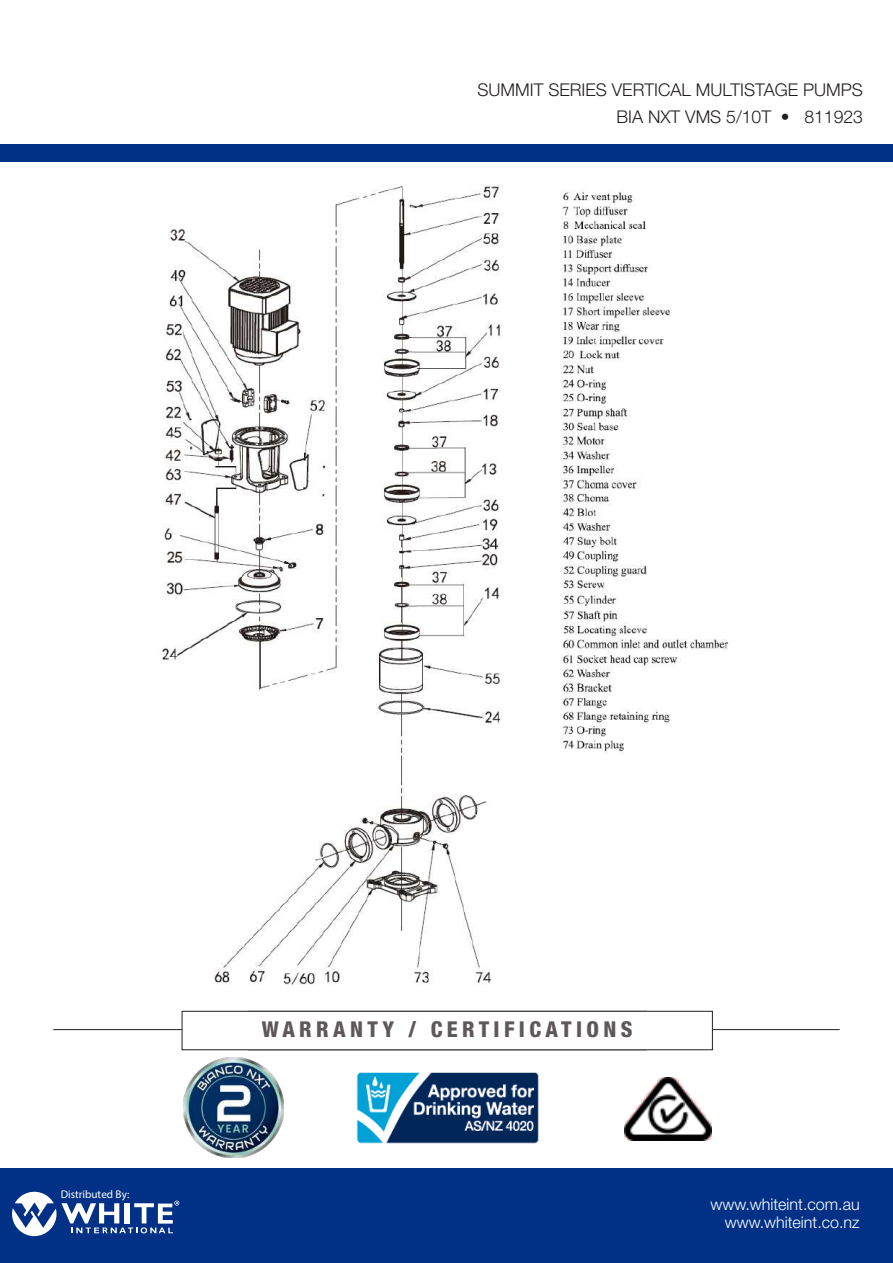
<style>
.page{position:relative;width:893px;height:1263px;background:#fff}
.page>*{position:absolute;margin:0;border:0;box-sizing:border-box;transform-origin:0 0}
.t1{font:800 condensed 21.9px "Helvetica Neue LT Std";letter-spacing:.2em;color:#5f585a}
.t2{font:italic 600 21.9px "Adobe Caslon Pro";letter-spacing:.215em;color:#5f585a}
.t3{font:300 17.55px/27.8px "Helvetica Neue LT Std";color:#231f20;text-align:right}
.t4{font:300 16.05px/17.5px "Helvetica Neue LT Std";color:#fff;text-align:right}
.t5{font:11.1px "Myriad Pro";color:#fff}
</style>
<div class="page">
<div style="left:0;top:145px;width:893px;height:17px;background:#003186"></div>
<div style="left:0;top:1168px;width:893px;height:95px;background:#003186"></div>
<svg style="left:12px;top:1192px;width:167px;height:44px"></svg>
<img style="left:184px;top:1058px;width:99px;height:99px">
<img style="left:624px;top:1077px;width:87px;height:64px">
<img style="left:356px;top:1072px;width:183px;height:72px">
<hr style="left:53px;top:1029px;width:787px;height:1px;background:#231f20">
<div style="left:182px;top:1011px;width:530px;height:39px;background:#fff"></div>
<div style="left:182px;top:1011px;width:531px;height:39px;border:1px solid #231f20"></div>
<img style="left:161px;top:184px;width:567px;height:801px">
<p class="t3" style="left:477px;top:75px;width:387px">SUMMIT SERIES VERTICAL MULTISTAGE PUMPS<br>BIA NXT VMS 5/10T • 811923</p>
<p class="t5" style="left:61px;top:1188px;width:70px">Distributed By:</p>
<p class="t1" style="left:262px;top:1016px;width:372px">WARRANTY / CERTIFICATIONS</p>
<p class="t2" style="left:356px;top:1017px;width:184px">PUMP CURVE</p>
<p class="t4" style="left:711px;top:1195px;width:151px">www.whiteint.com.au www.whiteint.co.nz</p>
</div>
